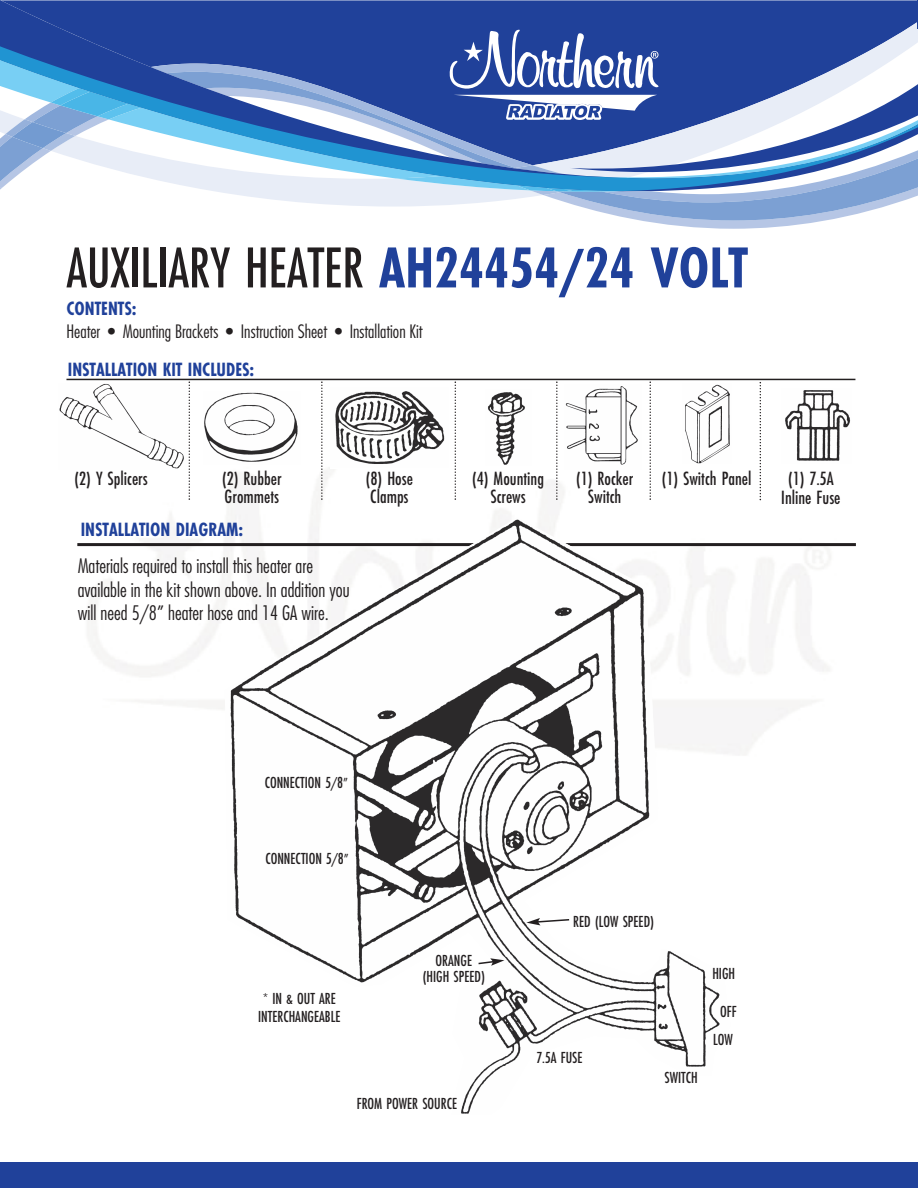
<style>
.page{position:relative;width:918px;height:1188px;background:#fff}
.page>*{position:absolute;margin:0;border:0;box-sizing:border-box;transform-origin:0 0}
.t1{font:54px "Futurist Condensed";color:#231f20}
.t2{font:300 condensed 19.5px/23.4px "Futura Std";color:#231f20}
.t3{font:18px/18.3px "Futurist Condensed";color:#231f20;text-align:center}
.t4{font:300 condensed 18px "Futura Std";color:#231f20}
.t5{font:700 condensed 18px "Futurist";color:#20419a}
.t6{font:15px/16.2px "Futurist Condensed";color:#231f20;text-align:center}
.s1{font-family:"Futurist";font-weight:700;font-stretch:condensed;color:#20419a}
</style>
<div class="page">
<div style="left:0;top:1162px;width:918px;height:26px;background:#20419a"></div>
<hr style="left:77px;top:543px;width:779px;height:3px;background:#231f20">
<img style="left:225px;top:518px;width:506px;height:596px">
<svg style="left:0;top:0;width:918px;height:221px"></svg>
<svg style="left:477px;top:958px;width:27px;height:8px"></svg>
<svg style="left:526px;top:918px;width:45px;height:7px"></svg>
<img style="left:59px;top:383px;width:125px;height:86px">
<img style="left:204px;top:392px;width:94px;height:70px">
<img style="left:335px;top:391px;width:110px;height:73px">
<img style="left:565px;top:386px;width:73px;height:79px">
<img style="left:488px;top:392px;width:37px;height:73px">
<img style="left:685px;top:384px;width:45px;height:80px">
<svg style="left:189px;top:382px;width:1px;height:118px"></svg>
<svg style="left:321px;top:382px;width:2px;height:118px"></svg>
<svg style="left:455px;top:382px;width:1px;height:118px"></svg>
<svg style="left:556px;top:382px;width:2px;height:118px"></svg>
<svg style="left:650px;top:382px;width:1px;height:118px"></svg>
<img style="left:785px;top:390px;width:66px;height:71px">
<svg style="left:760px;top:382px;width:1px;height:118px"></svg>
<hr style="left:66px;top:379px;width:789px;height:1px;background:#231f20">
<h1 class="t1" style="left:66px;top:244px;width:683px">AUXILIARY HEATER <span class="s1">AH24454/24 VOLT</span></h1>
<p class="t5" style="left:66px;top:301px;width:72px">CONTENTS:</p>
<p class="t4" style="left:66px;top:323px;width:358px">Heater • Mounting Brackets • Instruction Sheet • Installation Kit</p>
<p class="t5" style="left:68px;top:361px;width:188px">INSTALLATION KIT INCLUDES:</p>
<p class="t3" style="left:75px;top:470px;width:75px">(2) Y Splicers</p>
<p class="t3" style="left:222px;top:470px;width:61px;text-align:left">(2) Rubber<br>Grommets</p>
<p class="t3" style="left:366px;top:470px;width:48px;text-align:left">(8) Hose<br>Clamps</p>
<p class="t3" style="left:576px;top:470px;width:59px">(1) Rocker<br>Switch</p>
<p class="t3" style="left:472px;top:470px;width:73px">(4) Mounting<br>Screws</p>
<p class="t3" style="left:662px;top:470px;width:91px">(1) Switch Panel</p>
<p class="t3" style="left:781px;top:471px;width:61px">(1) 7.5A<br>Inline Fuse</p>
<p class="t5" style="left:81px;top:521px;width:164px">INSTALLATION DIAGRAM:</p>
<h2 class="t2" style="left:78px;top:556px;width:273px">Materials required to install this heater are available in the kit shown above. In addition you will need 5/8” heater hose and 14 GA wire.</h2>
<p class="t6" style="left:265px;top:776px;width:85px">CONNECTION 5/8”</p>
<p class="t6" style="left:265px;top:852px;width:85px">CONNECTION 5/8”</p>
<p class="t6" style="left:258px;top:991px;width:84px;line-height:17.7px">* IN &amp; OUT ARE<br>INTERCHANGEABLE</p>
<p class="t6" style="left:423px;top:953px;width:64px">ORANGE (HIGH SPEED)</p>
<p class="t6" style="left:357px;top:1097px;width:102px">FROM POWER SOURCE</p>
<p class="t6" style="left:573px;top:914px;width:82px">RED (LOW SPEED)</p>
<p class="t6" style="left:536px;top:1050px;width:48px">7.5A FUSE</p>
<p class="t6" style="left:665px;top:1071px;width:35px">SWITCH</p>
<p class="t6" style="left:712px;top:967px;width:24px">HIGH</p>
<p class="t6" style="left:713px;top:999px;width:25px;line-height:27.6px">OFF<br>LOW</p>
</div>
